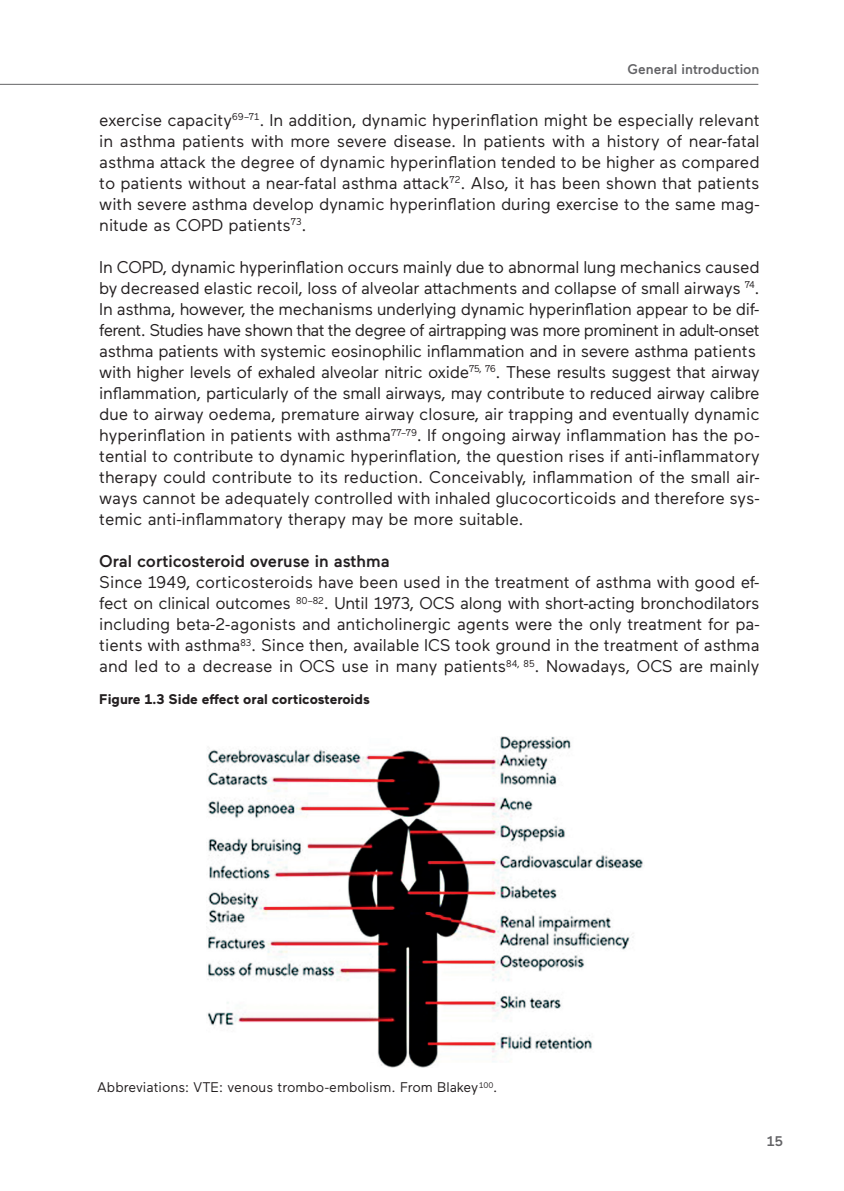
<style>
.page{position:relative;width:844px;height:1191px;background:#fff}
.page>*{position:absolute;margin:0;border:0;box-sizing:border-box;transform-origin:0 0}
.t1{font:16.97px/21px "Maax";letter-spacing:-.01em;color:#231f20;text-align:justify}
.t2{font:500 16.97px "Maax";color:#231f20}
.t3{font:14px "Maax";color:#231f20}
.t4{font:700 14px "Maax";color:#231f20}
.t5{font:500 14px "Maax";color:#636366}
</style>
<div class="page">
<hr style="left:0;top:84px;width:758px;height:1px;background:#636366">
<img style="left:207px;top:737px;width:436px;height:331px">
<p class="t5" style="left:627px;top:60px;width:133px">General introduction</p>
<p class="t1" style="left:99px;top:109px;width:661px">exercise capacity<sup>69–71</sup>. In addition, dynamic hyperinflation might be especially relevant in asthma patients with more severe disease. In patients with a history of near-fatal asthma attack the degree of dynamic hyperinflation tended to be higher as compared to patients without a near-fatal asthma attack<sup>72</sup>. Also, it has been shown that patients with severe asthma develop dynamic hyperinflation during exercise to the same mag&shy;nitude as COPD patients<sup>73</sup>.</p>
<p class="t1" style="left:99px;top:256px;width:661px;text-align:left">In COPD, dynamic hyperinflation occurs mainly due to abnormal lung mechanics caused by decreased elastic recoil, loss of alveolar attachments and collapse of small airways <sup>74</sup>.<br>In asthma, however, the mechanisms underlying dynamic hyperinflation appear to be dif&shy;ferent. Studies have shown that the degree of airtrapping was more prominent in adult-onset asthma patients with systemic eosinophilic inflammation and in severe asthma patients with higher levels of exhaled alveolar nitric oxide<sup>75,</sup> <sup>76</sup>. These results suggest that airway inflammation, particularly of the small airways, may contribute to reduced airway calibre due to airway oedema, premature airway closure, air trapping and eventually dynamic hyperinflation in patients with asthma<sup>77–79</sup>. If ongoing airway inflammation has the po&shy;tential to contribute to dynamic hyperinflation, the question rises if anti-inflammatory therapy could contribute to its reduction. Conceivably, inflammation of the small air&shy;ways cannot be adequately controlled with inhaled glucocorticoids and therefore sys&shy;temic anti-inflammatory therapy may be more suitable.</p>
<p class="t2" style="left:99px;top:550px;width:292px">Oral corticosteroid overuse in asthma</p>
<p class="t1" style="left:99px;top:571px;width:661px">Since 1949, corticosteroids have been used in the treatment of asthma with good ef&shy;fect on clinical outcomes <sup>80–82</sup>. Until 1973, OCS along with short-acting bronchodilators including beta-2-agonists and anticholinergic agents were the only treatment for pa&shy;tients with asthma<sup>83</sup>. Since then, available ICS took ground in the treatment of asthma and led to a decrease in OCS use in many patients<sup>84,</sup> <sup>85</sup>. Nowadays, OCS are mainly</p>
<p class="t4" style="left:99px;top:689px;width:272px">Figure 1.3 Side effect oral corticosteroids</p>
<p class="t3" style="left:97px;top:1078px;width:401px">Abbreviations: VTE: venous trombo-embolism. From Blakey<sup>100</sup>.</p>
<p class="t5" style="left:767px;top:1131px;width:17px">15</p>
</div>
